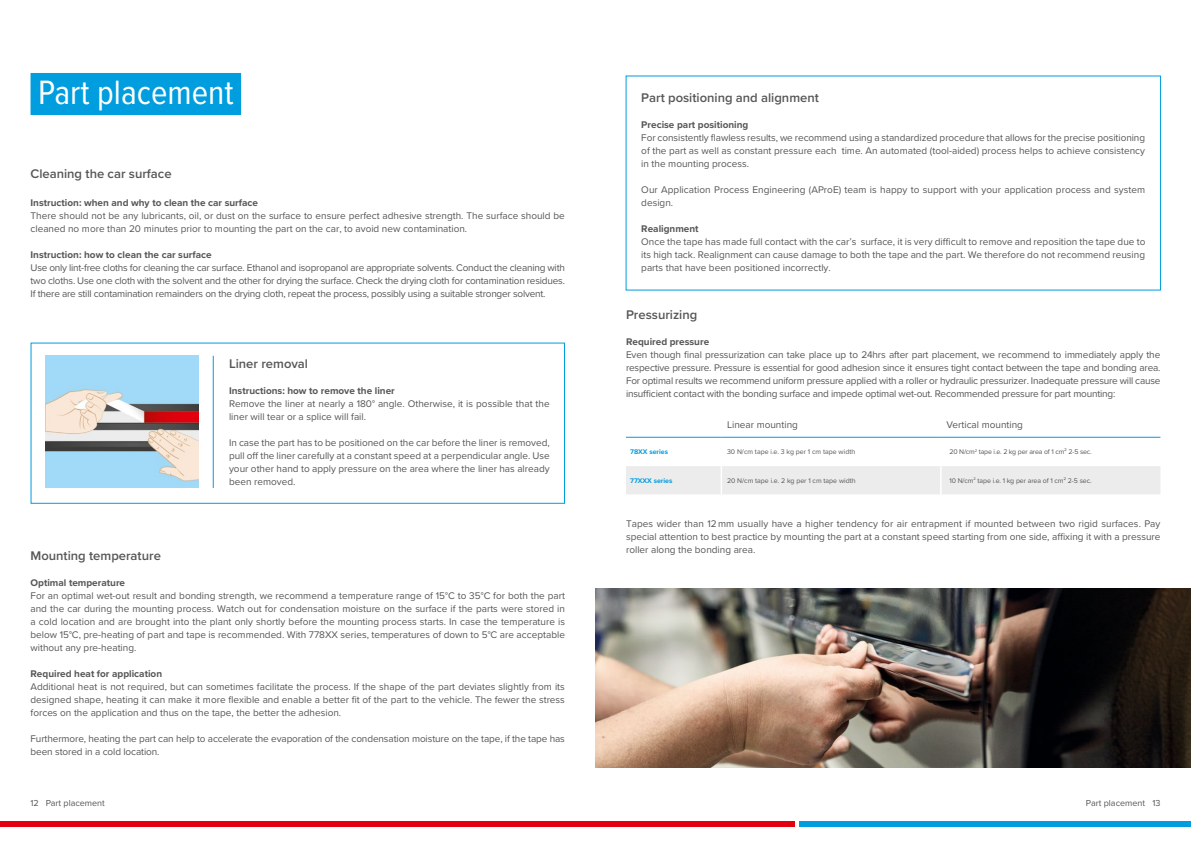
<style>
.page{position:relative;width:1191px;height:842px;background:#fff}
.page>*{position:absolute;margin:0;border:0;box-sizing:border-box;transform-origin:0 0}
.t1{font:35px "Proxima Nova Cond";color:#fff}
.t2{font:600 13px "Proxima Nova";color:#565656}
.t3{font:10px/13px "Proxima Nova";color:#565656;text-align:justify}
.t4{font:700 10px "Proxima Nova";color:#565656}
.t5{font:9px "Proxima Nova";color:#565656}
.t6{font:7px "Proxima Nova";letter-spacing:-.01em;color:#565656}
.t7{font:700 7px "Proxima Nova";color:#009ddf}
</style>
<div class="page">
<img style="left:595px;top:588px;width:596px;height:180px">
<div style="left:31px;top:343px;width:534px;height:161px;border:1px solid #009ddf"></div>
<img style="left:46px;top:356px;width:152px;height:132px">
<hr style="left:213px;top:356px;width:1px;height:132px;background:#009ddf">
<hr style="left:626px;top:437px;width:95px;height:1px;background:#009ddf">
<hr style="left:721px;top:437px;width:220px;height:1px;background:#009ddf">
<hr style="left:941px;top:437px;width:219px;height:1px;background:#009ddf">
<div style="left:626px;top:466px;width:534px;height:28px;background:#ececed"></div>
<div style="left:31px;top:73px;width:210px;height:42px;background:#009ddf"></div>
<div style="left:0;top:822px;width:794px;height:5px;background:#e3000f"></div>
<div style="left:799px;top:822px;width:392px;height:5px;background:#009ddf"></div>
<h1 class="t1" style="left:38px;top:67px;width:197px">Part placement</h1>
<h2 class="t2" style="left:31px;top:164px;width:143px">Cleaning the car surface</h2>
<p class="t4" style="left:31px;top:196px;width:229px">Instruction: when and why to clean the car surface</p>
<p class="t3" style="left:31px;top:209px;width:536px">There should not be any lubricants, oil, or dust on the surface to ensure perfect adhesive strength. The surface should be cleaned no more than 20 minutes prior to mounting the part on the car, to avoid new contamination.</p>
<p class="t4" style="left:31px;top:248px;width:183px">Instruction: how to clean the car surface</p>
<p class="t3" style="left:31px;top:261px;width:536px">Use only lint-free cloths for cleaning the car surface. Ethanol and isopropanol are appropriate solvents. Conduct the cleaning with two cloths. Use one cloth with the solvent and the other for drying the surface. Check the drying cloth for contamination residues.<br>If there are still contamination remainders on the drying cloth, repeat the process, possibly using a suitable stronger solvent.</p>
<h2 class="t2" style="left:229px;top:354px;width:80px">Liner removal</h2>
<p class="t4" style="left:229px;top:383px;width:167px">Instructions: how to remove the liner</p>
<p class="t3" style="left:229px;top:397px;width:322px">Remove the liner at nearly a 180° angle. Otherwise, it is possible that the liner will tear or a splice will fail.</p>
<p class="t3" style="left:229px;top:436px;width:322px">In case the part has to be positioned on the car before the liner is removed, pull off the liner carefully at a constant speed at a perpendicular angle. Use your other hand to apply pressure on the area where the liner has already been removed.</p>
<h2 class="t2" style="left:31px;top:546px;width:132px">Mounting temperature</h2>
<p class="t4" style="left:31px;top:575px;width:96px">Optimal temperature</p>
<p class="t3" style="left:31px;top:589px;width:536px">For an optimal wet-out result and bonding strength, we recommend a temperature range of 15°C to 35°C for both the part and the car during the mounting process. Watch out for condensation moisture on the surface if the parts were stored in a cold location and are brought into the plant only shortly before the mounting process starts. In case the temperature is below 15°C, pre-heating of part and tape is recommended. With 778XX series, temperatures of down to 5°C are acceptable without any pre-heating.</p>
<p class="t4" style="left:31px;top:666px;width:133px">Required heat for application</p>
<p class="t3" style="left:31px;top:680px;width:536px">Additional heat is not required, but can sometimes facilitate the process. If the shape of the part deviates slightly from its designed shape, heating it can make it more flexible and enable a better fit of the part to the vehicle. The fewer the stress forces on the application and thus on the tape, the better the adhesion.</p>
<p class="t3" style="left:31px;top:732px;width:536px">Furthermore, heating the part can help to accelerate the evaporation of the condensation moisture on the tape, if the tape has been stored in a cold location.</p>
<h2 class="t2" style="left:641px;top:88px;width:179px">Part positioning and alignment</h2>
<p class="t4" style="left:641px;top:118px;width:109px">Precise part positioning</p>
<p class="t3" style="left:641px;top:131px;width:505px">For consistently flawless results, we recommend using a standardized procedure that allows for the precise positioning of the part as well as constant pressure each time. An automated (tool-aided) process helps to achieve consistency in the mounting process.</p>
<p class="t3" style="left:641px;top:183px;width:505px">Our Application Process Engineering (AProE) team is happy to support with your application process and system design.</p>
<p class="t4" style="left:641px;top:222px;width:59px">Realignment</p>
<p class="t3" style="left:641px;top:235px;width:505px">Once the tape has made full contact with the car’s surface, it is very difficult to remove and reposition the tape due to its high tack. Realignment can cause damage to both the tape and the part. We therefore do not recommend reusing parts that have been positioned incorrectly.</p>
<h2 class="t2" style="left:626px;top:305px;width:73px">Pressurizing</h2>
<p class="t4" style="left:626px;top:334px;width:85px">Required pressure</p>
<p class="t3" style="left:626px;top:347px;width:536px">Even though final pressurization can take place up to 24hrs after part placement, we recommend to immediately apply the respective pressure. Pressure is essential for good adhesion since it ensures tight contact between the tape and bonding area.<br>For optimal results we recommend uniform pressure applied with a roller or hydraulic pressurizer. Inadequate pressure will cause insufficient contact with the bonding surface and impede optimal wet-out. Recommended pressure for part mounting:</p>
<p class="t3" style="left:727px;top:418px;width:72px">Linear mounting</p>
<p class="t3" style="left:946px;top:418px;width:78px">Vertical mounting</p>
<p class="t7" style="left:630px;top:447px;width:39px">78XX series</p>
<p class="t6" style="left:727px;top:447px;width:130px">30 N/cm tape i.e. 3 kg per 1 cm tape width</p>
<p class="t6" style="left:949px;top:447px;width:144px">20 N/cm<sup>2</sup> tape i.e. 2 kg per area of 1 cm² 2-5 sec.</p>
<p class="t7" style="left:630px;top:475px;width:44px">77XXX series</p>
<p class="t6" style="left:727px;top:475px;width:130px">20 N/cm tape i.e. 2 kg per 1 cm tape width</p>
<p class="t6" style="left:949px;top:475px;width:144px">10 N/cm<sup>2</sup> tape i.e. 1 kg per area of 1 cm² 2-5 sec.</p>
<p class="t3" style="left:626px;top:516px;width:536px">Tapes wider than 12 mm usually have a higher tendency for air entrapment if mounted between two rigid surfaces. Pay special attention to best practice by mounting the part at a constant speed starting from one side, affixing it with a pressure roller along the bonding area.</p>
<p class="t5" style="left:31px;top:796px;width:76px">12 Part placement</p>
<p class="t5" style="left:1086px;top:796px;width:76px">Part placement 13</p>
</div>
